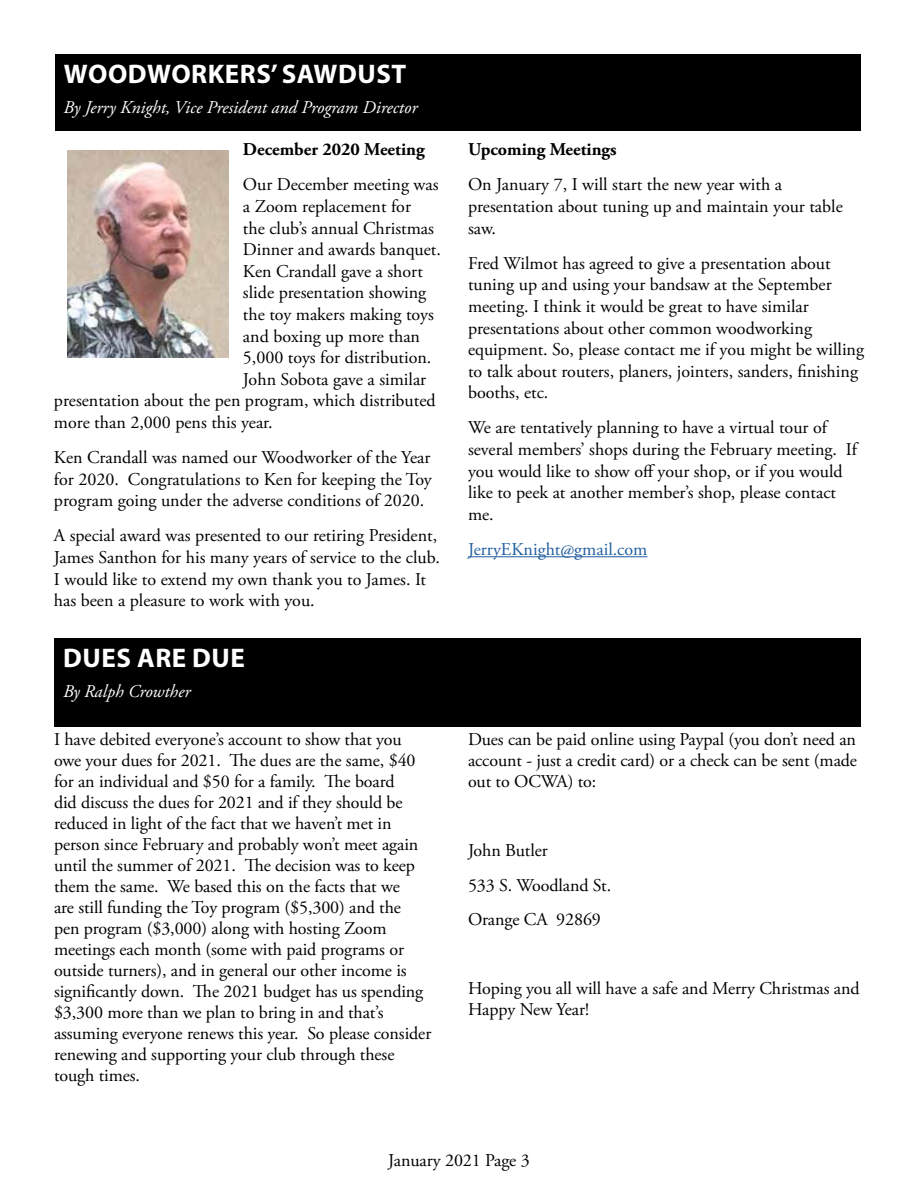
<style>
.page{position:relative;width:918px;height:1188px;background:#fff}
.page>*{position:absolute;margin:0;border:0;box-sizing:border-box;transform-origin:0 0}
.t1{font:700 27px "Myriad Pro";letter-spacing:.02em;color:#fff}
.t2{font:18px/21px "Adobe Garamond Pro";color:#000}
.t3{font:italic 18px "Adobe Garamond Pro";color:#fff}
.t4{font:700 18px "Adobe Garamond Pro";color:#000}
.t5{font:18px "Adobe Garamond Pro";color:#215e9e}
</style>
<div class="page">
<hr style="left:468px;top:556px;width:179px;height:1px;background:#215e9e">
<div style="left:55px;top:54px;width:805px;height:77px;background:#000"></div>
<img style="left:68px;top:150px;width:160px;height:207px">
<div style="left:54px;top:638px;width:806px;height:89px;background:#000"></div>
<h1 class="t1" style="left:64px;top:57px;width:344px">WOODWORKERS’ SAWDUST</h1>
<p class="t3" style="left:64px;top:97px;width:355px">By Jerry Knight, Vice President and Program Director</p>
<p class="t4" style="left:243px;top:139px;width:183px">December 2020 Meeting</p>
<p class="t2" style="left:243px;top:175px;width:197px">Our December meeting was</p>
<p class="t2" style="left:243px;top:196px;width:170px">a Zoom replacement for</p>
<p class="t2" style="left:243px;top:218px;width:193px">the club’s annual Christmas</p>
<p class="t2" style="left:243px;top:240px;width:199px">Dinner and awards banquet.</p>
<p class="t2" style="left:243px;top:261px;width:181px">Ken Crandall gave a short</p>
<p class="t2" style="left:243px;top:283px;width:185px">slide presentation showing</p>
<p class="t2" style="left:243px;top:304px;width:192px">the toy makers making toys</p>
<p class="t2" style="left:243px;top:326px;width:179px">and boxing up more than</p>
<p class="t2" style="left:243px;top:348px;width:190px">5,000 toys for distribution.</p>
<p class="t2" style="left:243px;top:369px;width:185px">John Sobota gave a similar</p>
<p class="t2" style="left:54px;top:391px;width:383px">presentation about the pen program, which distributed</p>
<p class="t2" style="left:54px;top:412px;width:220px">more than 2,000 pens this year.</p>
<p class="t2" style="left:54px;top:447px;width:379px;line-height:21.6px;text-align:justify">Ken Crandall was named our Woodworker of the Year for 2020. Congratulations to Ken for keeping the Toy program going under the adverse conditions of 2020.</p>
<p class="t2" style="left:54px;top:526px;width:387px;line-height:21.6px">A special award was presented to our retiring President, James Santhon for his many years of service to the club.<br>I would like to extend my own thank you to James. It has been a pleasure to work with you.</p>
<p class="t4" style="left:468px;top:139px;width:150px">Upcoming Meetings</p>
<p class="t2" style="left:468px;top:175px;width:376px;line-height:21.6px">On January 7, I will start the new year with a presentation about tuning up and maintain your table saw.</p>
<p class="t2" style="left:468px;top:253px;width:398px;line-height:21.6px">Fred Wilmot has agreed to give a presentation about tuning up and using your bandsaw at the September meeting. I think it would be great to have similar presentations about other common woodworking equipment. So, please contact me if you might be willing to talk about routers, planers, jointers, sanders, finishing booths, etc.</p>
<p class="t2" style="left:468px;top:418px;width:391px;line-height:21.6px">We are tentatively planning to have a virtual tour of several members’ shops during the February meeting. If you would like to show off your shop, or if you would like to peek at another member’s shop, please contact me.</p>
<p class="t5" style="left:468px;top:538px;width:181px">JerryEKnight@gmail.com</p>
<h1 class="t1" style="left:63px;top:641px;width:183px">DUES ARE DUE</h1>
<p class="t3" style="left:63px;top:681px;width:129px">By Ralph Crowther</p>
<p class="t2" style="left:54px;top:730px;width:379px">I have debited everyone’s account to show that you owe your dues for 2021. The dues are the same, $40 for an individual and $50 for a family. The board<br>did discuss the dues for 2021 and if they should be reduced in light of the fact that we haven’t met in person since February and probably won’t meet again until the summer of 2021. The decision was to keep them the same. We based this on the facts that we<br>are still funding the Toy program ($5,300) and the<br>pen program ($3,000) along with hosting Zoom meetings each month (some with paid programs or outside turners), and in general our other income is significantly down. The 2021 budget has us spending $3,300 more than we plan to bring in and that’s assuming everyone renews this year. So please consider renewing and supporting your club through these tough times.</p>
<p class="t2" style="left:468px;top:730px;width:391px;text-align:justify">Dues can be paid online using Paypal (you don’t need an account - just a credit card) or a check can be sent (made out to OCWA) to:</p>
<p class="t2" style="left:468px;top:834px;width:145px;line-height:34.5px">John Butler<br>533 S. Woodland St.<br>Orange CA 92869</p>
<p class="t2" style="left:468px;top:979px;width:393px">Hoping you all will have a safe and Merry Christmas and<br>Happy New Year!</p>
<p class="t2" style="left:388px;top:1150px;width:143px">January 2021 Page 3</p>
</div>
